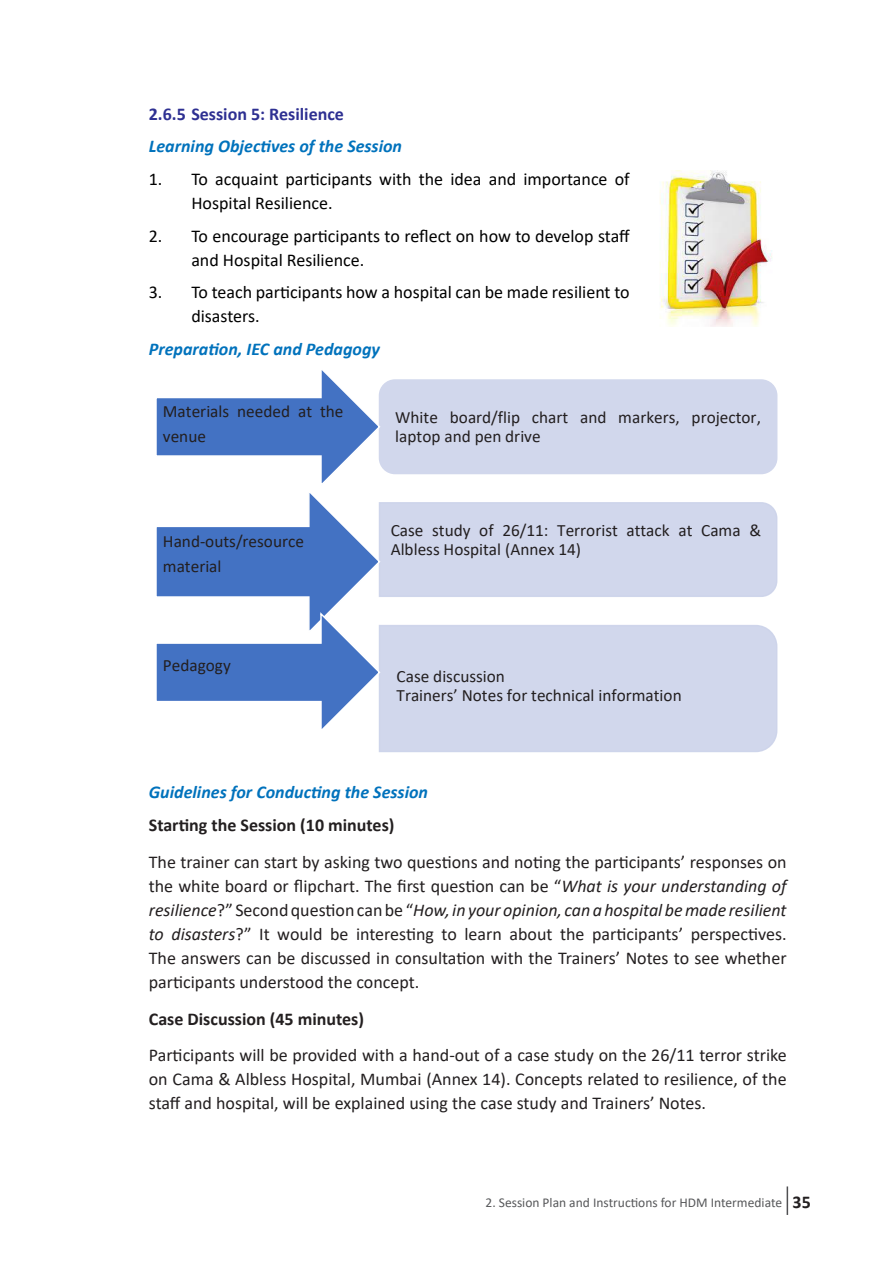
<style>
.page{position:relative;width:893px;height:1263px;background:#fff}
.page>*{position:absolute;margin:0;border:0;box-sizing:border-box;transform-origin:0 0}
.Normal_modify{font:18px/24px "Calibri";color:#231f20;text-align:justify}
.Bullulet{font:18px/24px "Calibri";color:#000}
.Heading_4_modify{font:italic 700 18px "Calibri";color:#0072bc}
.Heading_5_Modify{font:700 18px "Calibri";color:#231f20}
.Heading_3_modify{font:700 18px "Calibri";color:#2e3092}
.t1{font:17.25px/18.9px "Calibri";color:#231f20}
.t2{font:13.5px "Calibri";color:#57585a}
.s1{font-style:italic}
</style>
<div class="page">
<svg style="left:787px;top:1186px;width:1px;height:29px"></svg>
<svg style="left:378px;top:734px;width:399px;height:19px;background:#d4d9ed"></svg>
<img style="left:380px;top:734px;width:396px;height:6px">
<img style="left:390px;top:734px;width:375px;height:3px">
<svg style="left:156px;top:370px;width:622px;height:364px"></svg>
<div style="left:156px;top:646px;width:194px;height:52px;background:#4372c3"></div>
<img style="left:660px;top:170px;width:112px;height:157px">
<p class="Heading_3_modify" style="left:149px;top:101px;width:197px">2.6.5 Session 5: Resilience</p>
<p class="Heading_4_modify" style="left:149px;top:134px;width:255px">Learning Objectives of the Session</p>
<p class="Bullulet" style="left:191px;top:167px;width:440px;text-indent:-43px">1. To acquaint participants with the idea and importance of<br>Hospital Resilience.</p>
<p class="Bullulet" style="left:191px;top:223px;width:440px;text-indent:-43px">2. To encourage participants to reflect on how to develop staff and Hospital Resilience.</p>
<p class="Bullulet" style="left:191px;top:280px;width:440px;text-indent:-43px">3. To teach participants how a hospital can be made resilient to disasters.</p>
<p class="Heading_4_modify" style="left:149px;top:336px;width:233px">Preparation, IEC and Pedagogy</p>
<p class="t1" style="left:391px;top:176px;width:136px">settings (Annex 13)</p>
<p class="t1" style="left:163px;top:272px;width:69px">Pedagogy</p>
<p class="t1" style="left:397px;top:283px;width:173px">Case scenario discussion</p>
<p class="t1" style="left:163px;top:399px;width:182px;line-height:24.2px">Materials needed at the venue</p>
<p class="t1" style="left:163px;top:529px;width:143px;line-height:24.2px">Hand-outs/resource material</p>
<p class="t1" style="left:163px;top:655px;width:69px">Pedagogy</p>
<p class="t1" style="left:395px;top:407px;width:367px">White board/flip chart and markers, projector, laptop and pen drive</p>
<p class="t1" style="left:391px;top:520px;width:372px">Case study of 26/11: Terrorist attack at Cama &amp;<br>Albless Hospital (Annex 14)</p>
<p class="t1" style="left:397px;top:667px;width:287px">Case discussion<br>Trainers’ Notes for technical information</p>
<p class="Heading_4_modify" style="left:149px;top:779px;width:281px">Guidelines for Conducting the Session</p>
<p class="Heading_5_Modify" style="left:149px;top:812px;width:247px">Starting the Session (10 minutes)</p>
<p class="Normal_modify" style="left:149px;top:849px;width:639px">The trainer can start by asking two questions and noting the participants’ responses on the white board or flipchart. The first question can be “<span class="s1">What is your understanding of resilience</span>?” Second question can be “<span class="s1">How, in your opinion, can a hospital be made resilient to disasters</span>?” It would be interesting to learn about the participants’ perspectives.<br>The answers can be discussed in consultation with the Trainers’ Notes to see whether participants understood the concept.</p>
<p class="Heading_5_Modify" style="left:149px;top:1006px;width:217px">Case Discussion (45 minutes)</p>
<p class="Normal_modify" style="left:149px;top:1043px;width:639px">Participants will be provided with a hand-out of a case study on the 26/11 terror strike on Cama &amp; Albless Hospital, Mumbai (Annex 14). Concepts related to resilience, of the staff and hospital, will be explained using the case study and Trainers’ Notes.</p>
<p class="t2" style="left:485px;top:1193px;width:153px">2. Session Plan and InstructionsforHDMIntermediate</p>
<p class="Heading_5_Modify" style="left:793px;top:1189px;width:20px">35</p>
</div>
